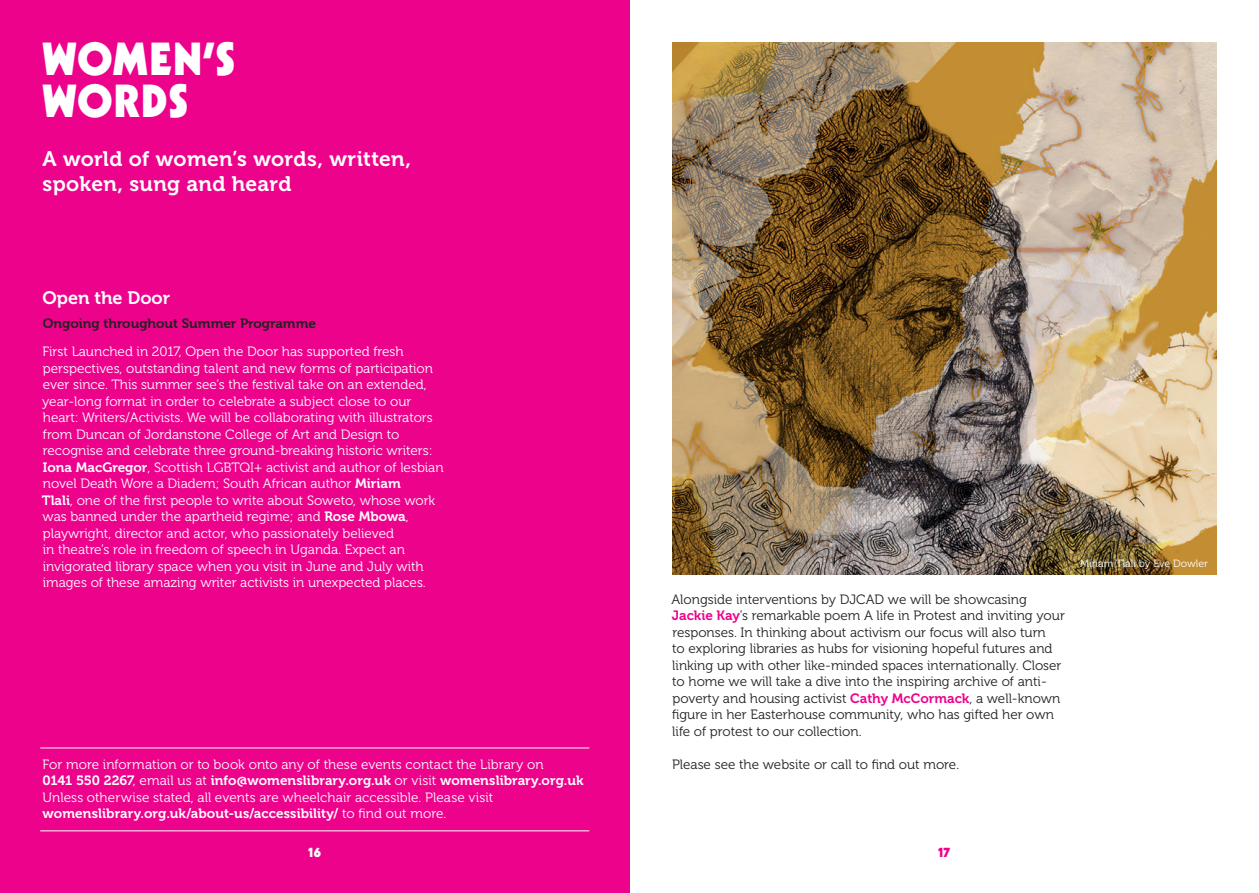
<style>
.page{position:relative;width:1259px;height:893px;background:#fff}
.page>*{position:absolute;margin:0;border:0;box-sizing:border-box;transform-origin:0 0}
.t1{font:900 45px "Kabel LT Pro";letter-spacing:.025em;color:#fff}
.t2{font:21px/24.8px "Museo 700";letter-spacing:.015em;color:#fff}
.GWL_Programme_Event{font:18px "Museo 700";color:#fff}
.GWL_Programme_Body{font:13.5px/16.5px "Museo 300";color:#fff}
.GWL_Programme_Body-2{font:13.5px/16.5px "Museo 300";color:#231f20}
.GWL_Programme_Event-2{font:13.5px/16.5px "Museo 300";letter-spacing:.005em;color:#fff}
.GWL_Programme_Event-3{font:13.5px "Museo 700";color:#231f20}
.t3{font:900 13.5px "Kabel LT Pro";color:#fff}
.t4{font:900 13.5px "Kabel LT Pro";color:#ed028c}
.GWL_Programme_Body-3{font:10.5px "Museo 300";color:#fff}
.s1{font-family:"Museo 700"}
.s2{font-family:"Museo 700";color:#ed028c}
</style>
<div class="page">
<img style="left:672px;top:43px;width:544px;height:532px">
<div style="left:0;top:0;width:629px;height:893px;background:#ed028c"></div>
<hr style="left:40px;top:748px;width:549px;height:1px;background:#fff">
<hr style="left:40px;top:830px;width:549px;height:1px;background:#fff">
<p class="t1" style="left:43px;top:31px;width:194px">WOMEN’S</p>
<p class="t1" style="left:43px;top:73px;width:147px">WORDS</p>
<p class="t2" style="left:43px;top:147px;width:370px">A world of women’s words, written, spoken, sung and heard</p>
<p class="GWL_Programme_Event" style="left:43px;top:287px;width:129px">Open the Door</p>
<p class="GWL_Programme_Event-3" style="left:43px;top:315px;width:275px">Ongoing throughout Summer Programme</p>
<p class="GWL_Programme_Body" style="left:42px;top:343px;width:403px">First Launched in 2017, Open the Door has supported fresh perspectives, outstanding talent and new forms of participation ever since. This summer see’s the festival take on an extended, year-long format in order to celebrate a subject close to our heart: Writers/Activists. We will be collaborating with illustrators from Duncan of Jordanstone College of Art and Design to recognise and celebrate three ground-breaking historic writers:<br><span class="s1">Iona MacGregor</span>, Scottish LGBTQI+ activist and author of lesbian novel Death Wore a Diadem; South African author <span class="s1">Miriam<br>Tlali</span>, one of the first people to write about Soweto, whose work was banned under the apartheid regime; and <span class="s1">Rose Mbowa</span>, playwright, director and actor, who passionately believed<br>in theatre’s role in freedom of speech in Uganda. Expect an invigorated library space when you visit in June and July with images of these amazing writer activists in unexpected places.</p>
<p class="GWL_Programme_Event-2" style="left:43px;top:756px;width:542px">For more information or to book onto any of these events contact the Library on<br><span class="s1">0141 550 2267</span>, email us at <span class="s1">info@womenslibrary.org.uk</span> or visit <span class="s1">womenslibrary.org.uk </span>Unless otherwise stated, all events are wheelchair accessible. Please visit <span class="s1">womenslibrary.org.uk/about-us/accessibility/</span> to find out more.</p>
<p class="GWL_Programme_Body-2" style="left:671px;top:591px;width:395px">Alongside interventions by DJCAD we will be showcasing <span class="s2">Jackie Kay</span>’s remarkable poem A life in Protest and inviting your responses. In thinking about activism our focus will also turn<br>to exploring libraries as hubs for visioning hopeful futures and linking up with other like-minded spaces internationally. Closer to home we will take a dive into the inspiring archive of anti&shy;poverty and housing activist <span class="s2">Cathy McCormack</span>, a well-known figure in her Easterhouse community, who has gifted her own life of protest to our collection.</p>
<p class="GWL_Programme_Body-2" style="left:672px;top:756px;width:289px">Please see the website or call to find out more.</p>
<p class="t3" style="left:308px;top:843px;width:14px">16</p>
<p class="t4" style="left:938px;top:843px;width:13px">17</p>
<p class="GWL_Programme_Body-3" style="left:1080px;top:558px;width:129px">Miriam Tlali by Eve Dowler</p>
</div>
